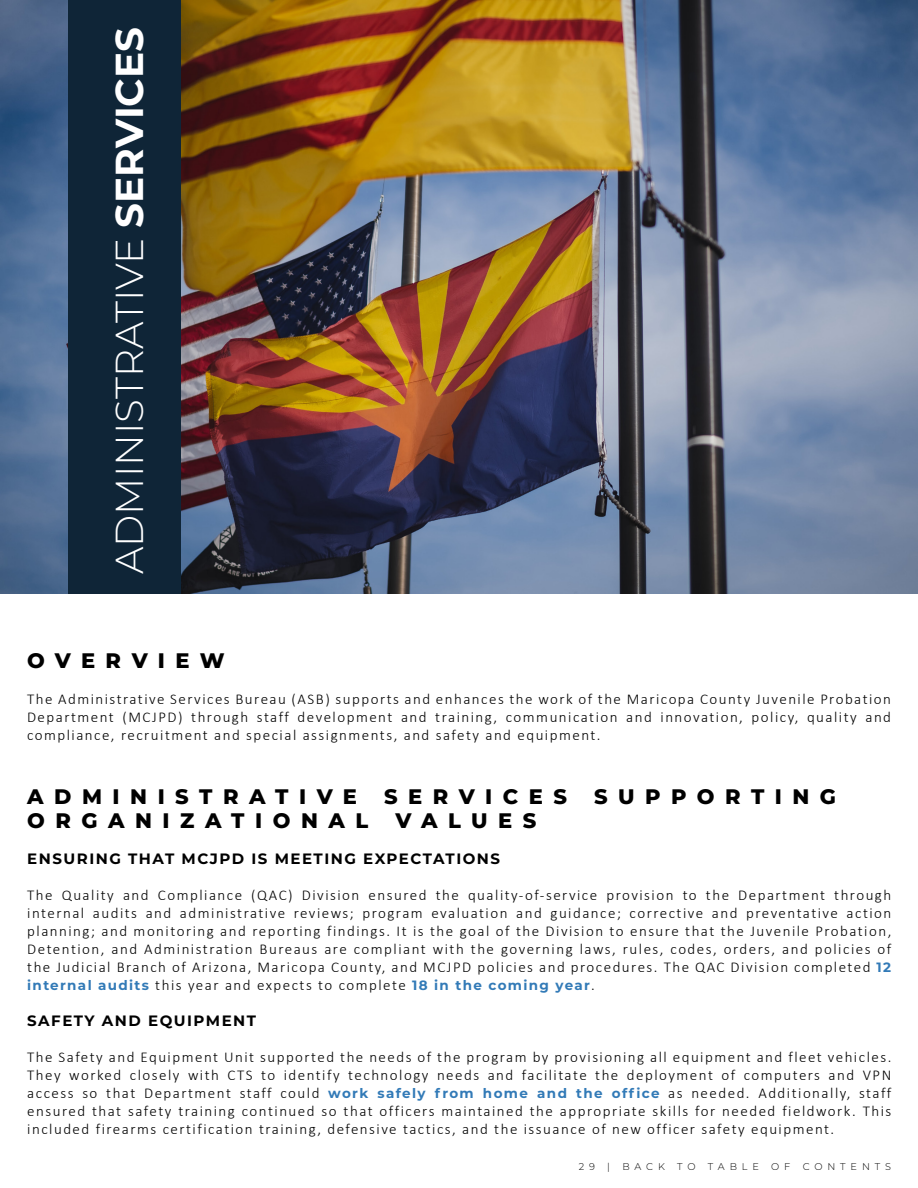
<style>
.page{position:relative;width:918px;height:1188px;background:#fff}
.page>*{position:absolute;margin:0;border:0;box-sizing:border-box;transform-origin:0 0}
.t1{font:300 39px "Montserrat";color:#fff}
.t2{font:800 21px "Montserrat";letter-spacing:.5em;color:#000}
.t3{font:300 15px/18px "Calibri";letter-spacing:.1em;color:#000;text-align:justify}
.t4{font:700 15px "Montserrat";letter-spacing:.1em;color:#000}
.t5{font:700 13.5px "Montserrat";letter-spacing:.1em;color:#327ab7}
.t6{font:300 9.75px "Montserrat";letter-spacing:.5em;color:#000}
.s1{font-weight:700}
.s2{font-family:"Montserrat";font-weight:700;font-size:13.5px;color:#327ab7}
.s3{font-family:"Calibri";font-weight:300;font-size:15px;color:#000}
</style>
<div class="page">
<img style="left:0;top:0;width:918px;height:594px">
<div style="left:68px;top:0;width:113px;height:594px;background:#0f2537"></div>
<h1 class="t1" style="left:103px;top:574px;width:549px;rotate:-90deg">ADMINISTRATIVE <span class="s1">SERVICES</span></h1>
<h2 class="t2" style="left:27px;top:645px;width:199px">OVERVIEW</h2>
<p class="t3" style="left:27px;top:690px;width:866px">The Administrative Services Bureau (ASB) supports and enhances the work of the Maricopa County Juvenile Probation Department (MCJPD) through staff development and training, communication and innovation, policy, quality and compliance, recruitment and special assignments, and safety and equipment.</p>
<h2 class="t2" style="left:27px;top:781px;width:331px">ADMINISTRATIVE</h2>
<h2 class="t2" style="left:384px;top:781px;width:184px">SERVICES</h2>
<h2 class="t2" style="left:594px;top:781px;width:243px">SUPPORTING</h2>
<h2 class="t2" style="left:27px;top:805px;width:343px">ORGANIZATIONAL</h2>
<h2 class="t2" style="left:395px;top:805px;width:143px">VALUES</h2>
<p class="t4" style="left:27px;top:848px;width:474px">ENSURING THAT MCJPD IS MEETING EXPECTATIONS</p>
<p class="t3" style="left:27px;top:886px;width:866px">The Quality and Compliance (QAC) Division ensured the quality-of-service provision to the Department through internal audits and administrative reviews; program evaluation and guidance; corrective and preventative action planning; and monitoring and reporting findings. It is the goal of the Division to ensure that the Juvenile Probation, Detention, and Administration Bureaus are compliant with the governing laws, rules, codes, orders, and policies of the Judicial Branch of Arizona, Maricopa County, and MCJPD policies and procedures. The QAC Division completed <span class="s2">12</span></p>
<p class="t5" style="left:27px;top:975px;width:569px">internal audits <span class="s3">this year and expects to complete</span> 18 in the coming year<span class="s3">.</span></p>
<p class="t4" style="left:27px;top:1010px;width:230px">SAFETY AND EQUIPMENT</p>
<p class="t3" style="left:27px;top:1048px;width:866px">The Safety and Equipment Unit supported the needs of the program by provisioning all equipment and fleet vehicles.<br>They worked closely with CTS to identify technology needs and facilitate the deployment of computers and VPN access so that Department staff could <span class="s2">work safely from home and the office</span> as needed. Additionally, staff ensured that safety training continued so that officers maintained the appropriate skills for needed fieldwork. This included firearms certification training, defensive tactics, and the issuance of new officer safety equipment.</p>
<p class="t6" style="left:579px;top:1160px;width:18px">2 9</p>
<p class="t6" style="left:607px;top:1160px;width:4px">|</p>
<p class="t6" style="left:622px;top:1160px;width:44px">BACK</p>
<p class="t6" style="left:677px;top:1160px;width:20px">T O</p>
<p class="t6" style="left:708px;top:1160px;width:53px">TABLE</p>
<p class="t6" style="left:771px;top:1160px;width:21px">O F</p>
<p class="t6" style="left:803px;top:1160px;width:90px">CONTENTS</p>
</div>
